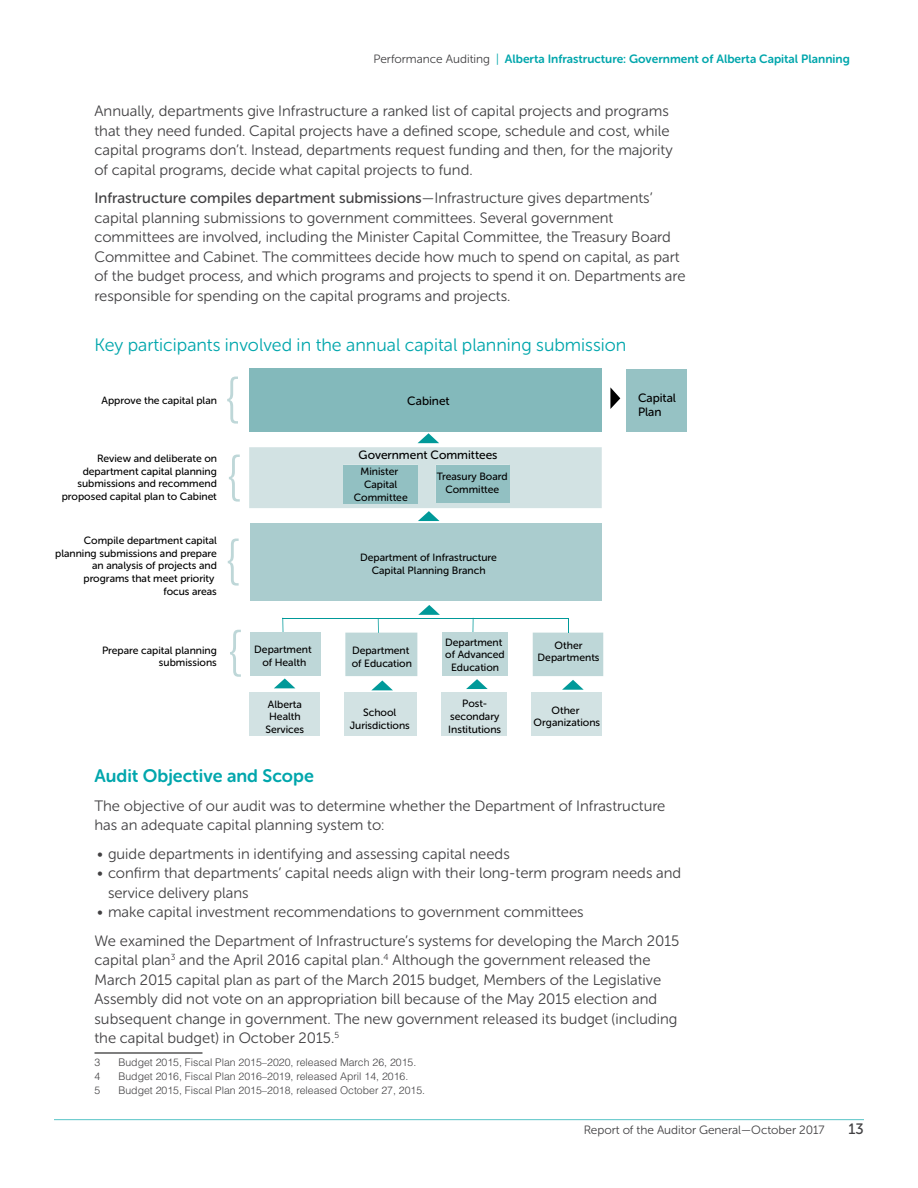
<style>
.page{position:relative;width:918px;height:1188px;background:#fff}
.page>*{position:absolute;margin:0;border:0;box-sizing:border-box;transform-origin:0 0}
.t1{font:300 condensed 52.5px/84px "Frutiger";color:#bed7d8}
.t2{font:18px "Museo Sans Rounded 300";color:#00a6ac}
.t3{font:18px "Museo Sans Rounded 700";color:#00a6ac}
.t4{font:15px/19.5px "Museo Sans Rounded 300";color:#414042}
.t5{font:15px "Museo Sans Rounded 500";color:#414042}
.t6{font:12px "Museo Sans Rounded 700";color:#00a6ac}
.t7{font:12px/14.4px "Museo Sans Rounded 500";color:#000}
.t8{font:12px "Museo Sans Rounded 300";color:#414042}
.t9{font:10.5px/12.6px "Museo Sans Rounded 500";color:#000;text-align:center}
.t10{font:300 10.5px "Helvetica";color:#414042}
.s1{font-family:"Museo Sans Rounded 300";color:#414042}
.s2{font-family:"Museo Sans Rounded 300"}
</style>
<div class="page">
<hr style="left:54px;top:1119px;width:810px;height:1px;background:#58c5c7">
<hr style="left:94px;top:1053px;width:108px;height:1px;background:#000">
<svg style="left:473px;top:619px;width:1px;height:13px"></svg>
<svg style="left:282px;top:618px;width:1px;height:15px"></svg>
<div style="left:249px;top:368px;width:352px;height:63px;background:#83b9bb"></div>
<div style="left:250px;top:523px;width:352px;height:78px;background:#aaccce"></div>
<div style="left:250px;top:633px;width:70px;height:43px;background:#bed7d8"></div>
<div style="left:442px;top:633px;width:66px;height:43px;background:#bed7d8"></div>
<div style="left:250px;top:692px;width:70px;height:44px;background:#d2e2e3"></div>
<div style="left:344px;top:692px;width:72px;height:44px;background:#d2e2e3"></div>
<div style="left:442px;top:692px;width:65px;height:44px;background:#d2e2e3"></div>
<div style="left:531px;top:692px;width:71px;height:44px;background:#d2e2e3"></div>
<div style="left:626px;top:369px;width:61px;height:63px;background:#96c2c4"></div>
<svg style="left:227px;top:377px;width:11px;height:47px"></svg>
<hr style="left:283px;top:618px;width:285px;height:1px;background:#099">
<svg style="left:274px;top:678px;width:21px;height:10px"></svg>
<svg style="left:466px;top:679px;width:22px;height:10px"></svg>
<svg style="left:533px;top:618px;width:70px;height:72px"></svg>
<svg style="left:345px;top:605px;width:95px;height:85px"></svg>
<svg style="left:249px;top:433px;width:353px;height:88px"></svg>
<svg style="left:610px;top:387px;width:10px;height:22px"></svg>
<p class="t6" style="left:373px;top:52px;width:478px"><span class="s1">Performance Auditing</span> <span class="s2">|</span> Alberta Infrastructure: Government of Alberta Capital Planning</p>
<p class="t4" style="left:94px;top:102px;width:580px">Annually, departments give Infrastructure a ranked list of capital projects and programs that they need funded. Capital projects have a defined scope, schedule and cost, while capital programs don’t. Instead, departments request funding and then, for the majority of capital programs, decide what capital projects to fund.</p>
<p class="t5" style="left:94px;top:190px;width:560px">Infrastructure compiles department submissions<span class="s2">—Infrastructure gives departments’</span></p>
<p class="t4" style="left:94px;top:208px;width:593px">capital planning submissions to government committees. Several government committees are involved, including the Minister Capital Committee, the Treasury Board Committee and Cabinet. The committees decide how much to spend on capital, as part of the budget process, and which programs and projects to spend it on. Departments are responsible for spending on the capital programs and projects.</p>
<p class="t2" style="left:94px;top:335px;width:533px">Key participants involved in the annual capital planning submission</p>
<p class="t9" style="left:102px;top:394px;width:117px">Approve the capital plan</p>
<p class="t7" style="left:407px;top:394px;width:44px">Cabinet</p>
<p class="t9" style="left:62px;top:452px;width:157px;text-align:right">Review and deliberate on department capital planning submissions and recommend proposed capital plan to Cabinet</p>
<p class="t9" style="left:55px;top:534px;width:163px;text-align:right">Compile department capital planning submissions and prepare an analysis of projects and programs that meet priority<br>focus areas</p>
<h1 class="t1" style="left:226px;top:435px;width:16px">{ {</h1>
<p class="t9" style="left:102px;top:644px;width:116px;text-align:right">Prepare capital planning submissions</p>
<h1 class="t1" style="left:228px;top:610px;width:15px">{</h1>
<p class="t7" style="left:359px;top:448px;width:140px">Government Committees</p>
<p class="t9" style="left:354px;top:466px;width:55px">Minister<br>Capital<br>Committee</p>
<p class="t9" style="left:437px;top:470px;width:72px">Treasury Board<br>Committee</p>
<p class="t9" style="left:360px;top:551px;width:138px">Department of Infrastructure<br>Capital Planning Branch</p>
<p class="t9" style="left:254px;top:644px;width:59px">Department of Health</p>
<p class="t9" style="left:352px;top:645px;width:62px;text-align:left">Department of Education</p>
<p class="t9" style="left:445px;top:636px;width:61px">Department of Advanced<br>Education</p>
<p class="t9" style="left:538px;top:639px;width:63px">Other<br>Departments</p>
<p class="t9" style="left:265px;top:698px;width:40px">Alberta<br>Health<br>Services</p>
<p class="t9" style="left:350px;top:706px;width:62px">School<br>Jurisdictions</p>
<p class="t9" style="left:448px;top:698px;width:54px">Post&shy;secondary<br>Institutions</p>
<p class="t9" style="left:534px;top:704px;width:68px">Other<br>Organizations</p>
<p class="t7" style="left:638px;top:390px;width:40px">Capital<br>Plan</p>
<p class="t3" style="left:94px;top:766px;width:221px">Audit Objective and Scope</p>
<p class="t4" style="left:94px;top:796px;width:572px">The objective of our audit was to determine whether the Department of Infrastructure has an adequate capital planning system to:</p>
<p class="t4" style="left:97px;top:844px;width:414px">• guide departments in identifying and assessing capital needs</p>
<p class="t4" style="left:108px;top:864px;width:575px;text-indent:-11px">• confirm that departments’ capital needs align with their long-term program needs and service delivery plans</p>
<p class="t4" style="left:94px;top:898px;width:586px;line-height:28.5px">• make capital investment recommendations to government committees<br>We examined the Department of Infrastructure’s systems for developing the March 2015</p>
<p class="t4" style="left:94px;top:951px;width:585px">capital plan<sup>3</sup> and the April 2016 capital plan.<sup>4</sup> Although the government released the March 2015 capital plan as part of the March 2015 budget, Members of the Legislative Assembly did not vote on an appropriation bill because of the May 2015 election and subsequent change in government. The new government released its budget (including the capital budget) in October 2015.<sup>5</sup></p>
<p class="t10" style="left:94px;top:1056px;width:7px">3</p>
<p class="t10" style="left:118px;top:1056px;width:299px">Budget 2015, Fiscal Plan 2015–2020, released March 26, 2015.</p>
<p class="t10" style="left:94px;top:1070px;width:7px">4</p>
<p class="t10" style="left:118px;top:1070px;width:291px">Budget 2016, Fiscal Plan 2016–2019, released April 14, 2016.</p>
<p class="t10" style="left:94px;top:1083px;width:7px">5</p>
<p class="t10" style="left:118px;top:1083px;width:308px">Budget 2015, Fiscal Plan 2015–2018, released October 27, 2015.</p>
<p class="t8" style="left:584px;top:1123px;width:242px">Report of the Auditor General—October 2017</p>
<p class="t5" style="left:849px;top:1120px;width:17px">13</p>
</div>
